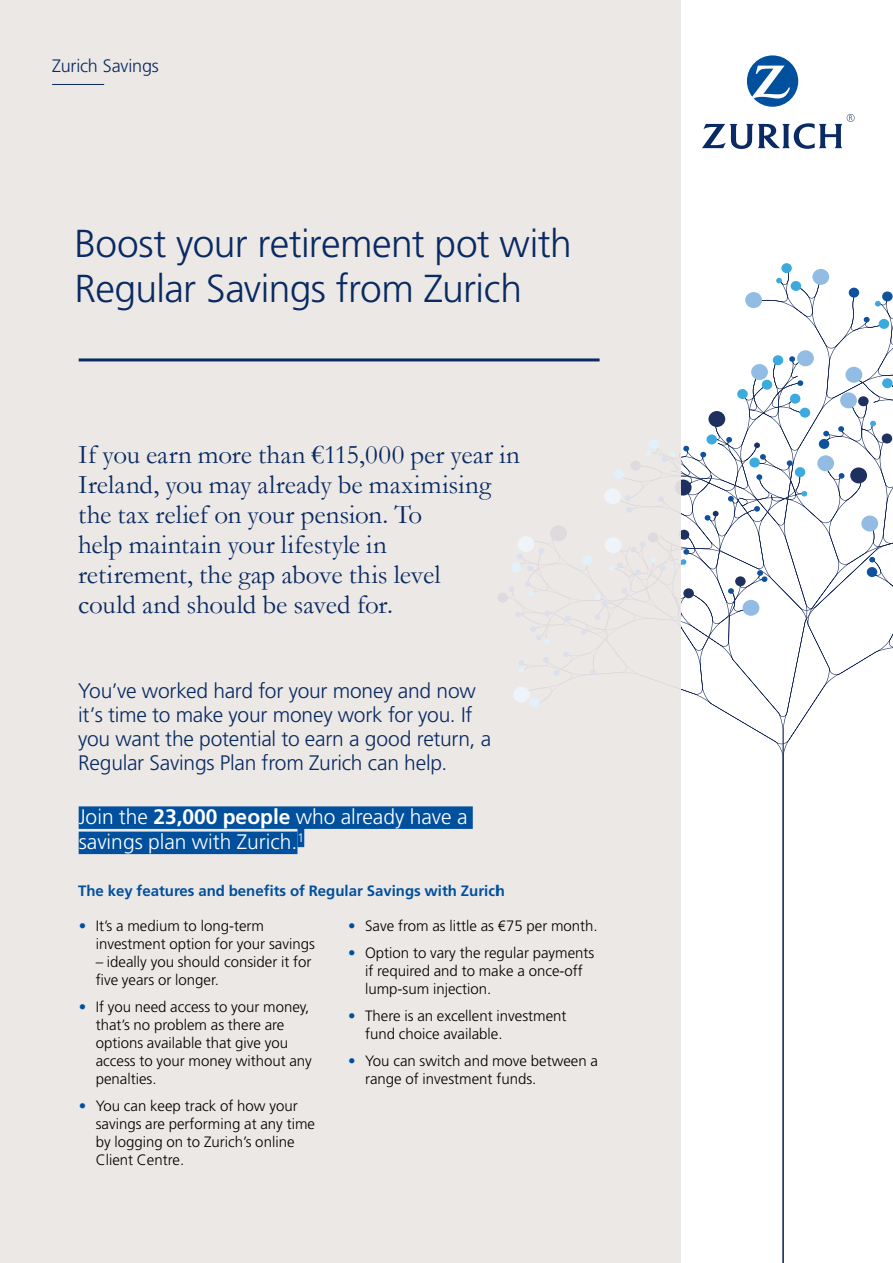
<style>
.page{position:relative;width:893px;height:1263px;background:#fff}
.page>*{position:absolute;margin:0;border:0;box-sizing:border-box;transform-origin:0 0}
.t1{font:300 39px/45px "Frutiger";letter-spacing:-.015em;color:#092a62}
.t2{font:27px/30px "Garamond";color:#092a62}
.t3{font:300 21px/24px "Frutiger";letter-spacing:-.015em;color:#092a62}
.t4{font:300 21px/25.2px "Frutiger";color:#fff}
.t5{font:300 18px "Frutiger";letter-spacing:-.015em;color:#092a62}
.t6{font:300 15px/18px "Frutiger";color:#000}
.t7{font:700 15px "Frutiger";color:#00509e}
.s1{font-weight:700}
.s2{color:#00509e}
</style>
<div class="page">
<div style="left:0;top:0;width:681px;height:1263px;background:#ece8e5"></div>
<hr style="left:52px;top:84px;width:52px;height:1px;background:#092a62">
<svg style="left:505px;top:268px;width:388px;height:995px"></svg>
<div style="left:745px;top:292px;width:17px;height:16px;background:#92bce4;border-radius:50%"></div>
<div style="left:518px;top:536px;width:16px;height:16px;background:#eff3fa;border-radius:50%"></div>
<div style="left:513px;top:686px;width:17px;height:16px;background:#eff3fa;border-radius:50%"></div>
<div style="left:604px;top:488px;width:17px;height:16px;background:#eff3fa;border-radius:50%"></div>
<div style="left:812px;top:269px;width:17px;height:16px;background:#92bce4;border-radius:50%"></div>
<div style="left:817px;top:455px;width:17px;height:16px;background:#92bce4;border-radius:50%"></div>
<div style="left:743px;top:600px;width:16px;height:16px;background:#92bce4;border-radius:50%"></div>
<div style="left:840px;top:392px;width:17px;height:16px;background:#92bce4;border-radius:50%"></div>
<div style="left:797px;top:350px;width:17px;height:16px;background:#92bce4;border-radius:50%"></div>
<div style="left:845px;top:367px;width:17px;height:16px;background:#92bce4;border-radius:50%"></div>
<div style="left:605px;top:537px;width:17px;height:16px;background:#eff3fa;border-radius:50%"></div>
<div style="left:751px;top:364px;width:17px;height:16px;background:#92bce4;border-radius:50%"></div>
<div style="left:861px;top:515px;width:17px;height:16px;background:#92bce4;border-radius:50%"></div>
<div style="left:849px;top:288px;width:10px;height:10px;background:#0e529e;border-radius:50%"></div>
<div style="left:781px;top:263px;width:11px;height:10px;background:#3ca9df;border-radius:50%"></div>
<div style="left:613px;top:469px;width:11px;height:10px;background:#e2f0f9;border-radius:50%"></div>
<div style="left:529px;top:697px;width:11px;height:10px;background:#e2f0f9;border-radius:50%"></div>
<div style="left:867px;top:567px;width:10px;height:10px;background:#0e529e;border-radius:50%"></div>
<div style="left:882px;top:378px;width:11px;height:10px;background:#3ca9df;border-radius:50%"></div>
<div style="left:749px;top:457px;width:11px;height:10px;background:#3ca9df;border-radius:50%"></div>
<div style="left:649px;top:439px;width:10px;height:10px;background:#e2f0f9;border-radius:50%"></div>
<div style="left:773px;top:355px;width:10px;height:10px;background:#3ca9df;border-radius:50%"></div>
<div style="left:795px;top:467px;width:10px;height:10px;background:#3ca9df;border-radius:50%"></div>
<div style="left:800px;top:408px;width:10px;height:10px;background:#3ca9df;border-radius:50%"></div>
<div style="left:683px;top:588px;width:11px;height:10px;background:#1d305f;border-radius:50%"></div>
<div style="left:648px;top:532px;width:10px;height:10px;background:#dedadf;border-radius:50%"></div>
<div style="left:791px;top:281px;width:10px;height:10px;background:#3ca9df;border-radius:50%"></div>
<div style="left:858px;top:396px;width:11px;height:10px;background:#1d305f;border-radius:50%"></div>
<div style="left:819px;top:439px;width:10px;height:10px;background:#0e529e;border-radius:50%"></div>
<div style="left:882px;top:291px;width:11px;height:10px;background:#0e529e;border-radius:50%"></div>
<div style="left:879px;top:319px;width:10px;height:10px;background:#3ca9df;border-radius:50%"></div>
<div style="left:850px;top:467px;width:17px;height:16px;background:#1d305f;border-radius:50%"></div>
<div style="left:708px;top:411px;width:17px;height:16px;background:#1d305f;border-radius:50%"></div>
<svg style="left:675px;top:480px;width:17px;height:15px"></svg>
<div style="left:550px;top:525px;width:17px;height:16px;background:#dedadf;border-radius:50%"></div>
<div style="left:497px;top:593px;width:11px;height:10px;background:#dedadf;border-radius:50%"></div>
<div style="left:630px;top:461px;width:11px;height:10px;background:#dedadf;border-radius:50%"></div>
<div style="left:882px;top:433px;width:10px;height:10px;background:#1d305f;border-radius:50%"></div>
<div style="left:735px;top:576px;width:11px;height:10px;background:#1d305f;border-radius:50%"></div>
<svg style="left:679px;top:530px;width:10px;height:10px"></svg>
<div style="left:582px;top:555px;width:10px;height:10px;background:#e2f0f9;border-radius:50%"></div>
<div style="left:511px;top:562px;width:10px;height:10px;background:#e2f0f9;border-radius:50%"></div>
<svg style="left:864px;top:317px;width:6px;height:5px"></svg>
<svg style="left:797px;top:380px;width:6px;height:6px"></svg>
<svg style="left:789px;top:356px;width:6px;height:6px"></svg>
<svg style="left:869px;top:557px;width:6px;height:5px"></svg>
<svg style="left:838px;top:426px;width:6px;height:6px"></svg>
<svg style="left:754px;top:442px;width:6px;height:6px"></svg>
<svg style="left:787px;top:460px;width:6px;height:6px"></svg>
<svg style="left:760px;top:454px;width:6px;height:6px"></svg>
<svg style="left:839px;top:473px;width:5px;height:6px"></svg>
<svg style="left:823px;top:431px;width:6px;height:5px"></svg>
<svg style="left:754px;top:506px;width:6px;height:6px"></svg>
<svg style="left:756px;top:474px;width:6px;height:6px"></svg>
<svg style="left:728px;top:496px;width:6px;height:6px"></svg>
<svg style="left:625px;top:495px;width:6px;height:6px"></svg>
<svg style="left:658px;top:496px;width:6px;height:6px"></svg>
<svg style="left:683px;top:446px;width:6px;height:5px"></svg>
<svg style="left:700px;top:452px;width:6px;height:5px"></svg>
<svg style="left:626px;top:507px;width:6px;height:6px"></svg>
<svg style="left:726px;top:437px;width:6px;height:6px"></svg>
<svg style="left:705px;top:511px;width:14px;height:10px"></svg>
<svg style="left:728px;top:588px;width:6px;height:6px"></svg>
<svg style="left:621px;top:588px;width:6px;height:5px"></svg>
<svg style="left:539px;top:548px;width:5px;height:6px"></svg>
<svg style="left:517px;top:554px;width:6px;height:5px"></svg>
<svg style="left:527px;top:566px;width:6px;height:5px"></svg>
<svg style="left:508px;top:586px;width:6px;height:6px"></svg>
<svg style="left:515px;top:612px;width:6px;height:5px"></svg>
<svg style="left:544px;top:611px;width:6px;height:5px"></svg>
<svg style="left:581px;top:629px;width:6px;height:6px"></svg>
<svg style="left:553px;top:670px;width:6px;height:6px"></svg>
<svg style="left:563px;top:651px;width:6px;height:6px"></svg>
<svg style="left:543px;top:657px;width:6px;height:6px"></svg>
<svg style="left:590px;top:669px;width:6px;height:6px"></svg>
<svg style="left:757px;top:570px;width:10px;height:12px"></svg>
<svg style="left:564px;top:616px;width:6px;height:5px"></svg>
<svg style="left:595px;top:614px;width:5px;height:6px"></svg>
<svg style="left:525px;top:581px;width:9px;height:16px"></svg>
<div style="left:790px;top:394px;width:10px;height:10px;background:#3ca9df;border-radius:50%"></div>
<div style="left:762px;top:380px;width:10px;height:10px;background:#3ca9df;border-radius:50%"></div>
<div style="left:737px;top:389px;width:11px;height:10px;background:#3ca9df;border-radius:50%"></div>
<div style="left:706px;top:434px;width:11px;height:10px;background:#3ca9df;border-radius:50%"></div>
<svg style="left:875px;top:301px;width:6px;height:6px"></svg>
<svg style="left:776px;top:278px;width:6px;height:5px"></svg>
<svg style="left:870px;top:421px;width:6px;height:5px"></svg>
<svg style="left:801px;top:491px;width:6px;height:5px"></svg>
<svg style="left:662px;top:451px;width:14px;height:11px"></svg>
<svg style="left:646px;top:451px;width:6px;height:5px"></svg>
<svg style="left:680px;top:549px;width:9px;height:16px"></svg>
<svg style="left:630px;top:541px;width:36px;height:34px"></svg>
<svg style="left:609px;top:563px;width:14px;height:8px"></svg>
<svg style="left:530px;top:626px;width:20px;height:18px"></svg>
<svg style="left:518px;top:660px;width:6px;height:13px"></svg>
<svg style="left:595px;top:594px;width:12px;height:13px"></svg>
<hr style="left:79px;top:358px;width:521px;height:3px;background:#092a62">
<div style="left:79px;top:806px;width:394px;height:23px;background:#00509e"></div>
<div style="left:79px;top:832px;width:218px;height:22px;background:#00509e"></div>
<div style="left:297px;top:825px;width:7px;height:22px;background:#00509e"></div>
<svg style="left:747px;top:55px;width:51px;height:52px"></svg>
<svg style="left:702px;top:114px;width:152px;height:35px"></svg>
<p class="t5" style="left:52px;top:55px;width:108px">Zurich Savings</p>
<h1 class="t1" style="left:74px;top:222px;width:499px">Boost your retirement pot with<br>Regular Savings from Zurich</h1>
<h2 class="t2" style="left:78px;top:439px;width:443px">If you earn more than €115,000 per year in Ireland, you may already be maximising the tax relief on your pension. To<br>help maintain your lifestyle in<br>retirement, the gap above this level<br>could and should be saved for.</h2>
<h3 class="t3" style="left:78px;top:678px;width:415px">You’ve worked hard for your money and now it’s time to make your money work for you. If you want the potential to earn a good return, a Regular Savings Plan from Zurich can help.</h3>
<h3 class="t4" style="left:79px;top:804px;width:390px">Join the <span class="s1">23,000 people</span> who already have a savings plan with Zurich.<sup>1</sup></h3>
<p class="t7" style="left:78px;top:882px;width:428px">The key features and benefits of Regular Savings with Zurich</p>
<p class="t6" style="left:96px;top:917px;width:221px;text-indent:-17px"><span class="s2">•</span> It’s a medium to long-term investment option for your savings</p>
<p class="t6" style="left:96px;top:953px;width:217px">– ideally you should consider it for five years or longer.</p>
<p class="t6" style="left:96px;top:998px;width:218px;text-indent:-17px"><span class="s2">•</span> If you need access to your money, that’s no problem as there are options available that give you access to your money without any penalties.</p>
<p class="t6" style="left:96px;top:1097px;width:221px;text-indent:-17px"><span class="s2">•</span> You can keep track of how your savings are performing at any time by logging on to Zurich’s online<br>Client Centre.</p>
<p class="t6" style="left:348px;top:917px;width:251px"><span class="s2">•</span> Save from as little as €75 per month.</p>
<p class="t6" style="left:365px;top:944px;width:231px;text-indent:-17px"><span class="s2">•</span> Option to vary the regular payments if required and to make a once-off lump-sum injection.</p>
<p class="t6" style="left:365px;top:1007px;width:203px;text-indent:-17px"><span class="s2">•</span> There is an excellent investment fund choice available.</p>
<p class="t6" style="left:365px;top:1052px;width:234px;text-indent:-17px"><span class="s2">•</span> You can switch and move between a range of investment funds.</p>
</div>
